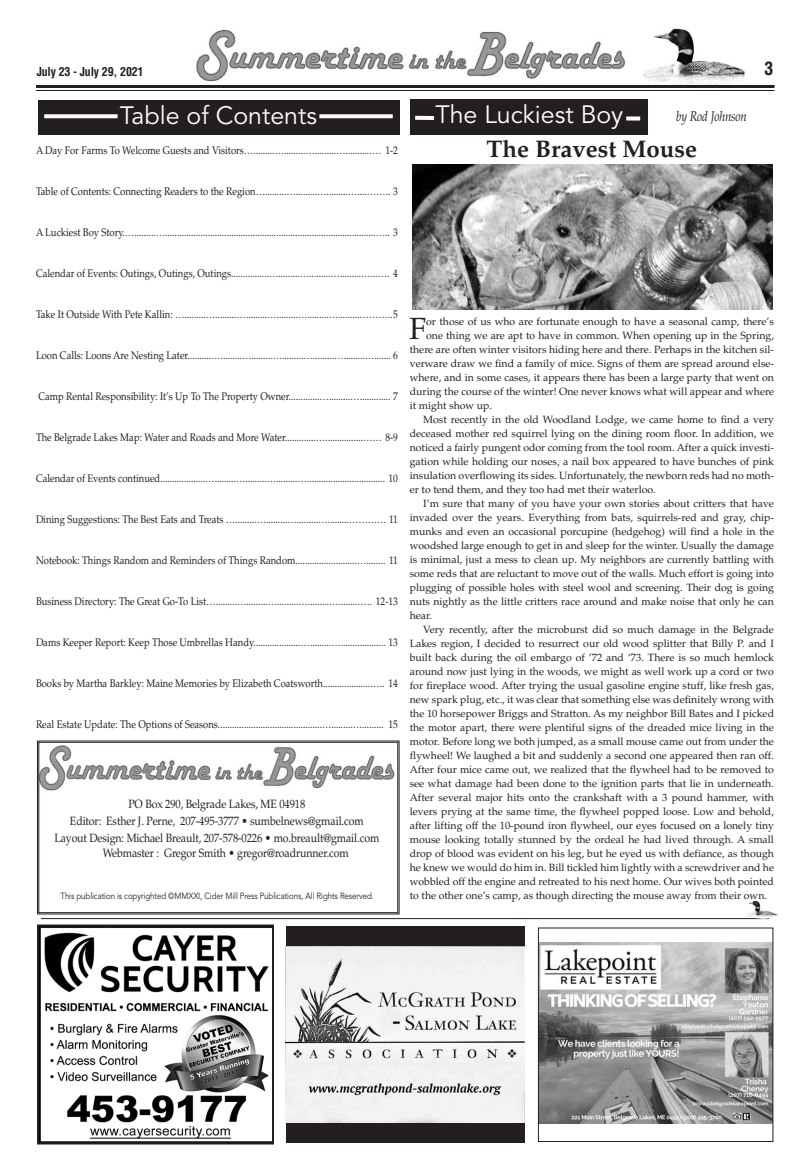
<style>
.page{position:relative;width:810px;height:1170px;background:#fff}
.page>*{position:absolute;margin:0;border:0;box-sizing:border-box;transform-origin:0 0}
.t1{font:30.6px "Palatino";color:#231f20}
.t2{font:25px "Avenir";color:#fff}
.t3{font:700 24px "Palatino";color:#231f20}
.t4{font:700 condensed 18px "Helvetica";color:#231f20}
.t5{font:italic 14px "Palatino";letter-spacing:-.01em;color:#231f20;scale:.82 1}
.t6{font:12px/17px "Palatino";letter-spacing:-.01em;color:#231f20;text-align:center;scale:.88 1}
.t7{font:700 condensed 12px "Helvetica";letter-spacing:-.015em;color:#231f20}
.t8{font:11px "Palatino";color:#231f20;scale:.86 1}
.t9{font:10.5px "Palatino";color:#231f20}
.t10{font:9px "Avenir";letter-spacing:-.01em;color:#231f20;scale:.88 1}
</style>
<div class="page">
<img style="left:684px;top:29px;width:60px;height:56px">
<hr style="left:36px;top:85px;width:739px;height:3px;background:#231f20">
<hr style="left:36px;top:90px;width:739px;height:1px;background:#231f20">
<img style="left:41px;top:745px;width:354px;height:46px">
<hr style="left:41px;top:918px;width:728px;height:1px;background:#231f20">
<div style="left:38px;top:100px;width:361px;height:34px;background:#231f20"></div>
<svg style="left:44px;top:114px;width:74px;height:4px"></svg>
<svg style="left:319px;top:114px;width:74px;height:4px"></svg>
<img style="left:757px;top:901px;width:21px;height:18px">
<div style="left:39px;top:742px;width:359px;height:171px;border:1px solid #231f20"></div>
<img style="left:40px;top:927px;width:231px;height:214px">
<div style="left:37px;top:924px;width:237px;height:220px;border:2px solid #231f20"></div>
<img style="left:196px;top:30px;width:429px;height:52px">
<img style="left:540px;top:943px;width:231px;height:180px">
<div style="left:538px;top:928px;width:235px;height:214px;border:1px solid #231f20"></div>
<div style="left:286px;top:926px;width:238px;height:217px;background:#231f20"></div>
<img style="left:286px;top:947px;width:238px;height:175px">
<div style="left:410px;top:99px;width:238px;height:36px;background:#231f20"></div>
<svg style="left:415px;top:116px;width:19px;height:4px"></svg>
<div style="left:626px;top:116px;width:14px;height:5px;background:#fff"></div>
<img style="left:412px;top:164px;width:360px;height:146px">
<p class="t7" style="left:37px;top:67px;width:108px">July 23 - July 29, 2021</p>
<h3 class="t4" style="left:764px;top:61px;width:10px">3</h3>
<h2 class="t2" style="left:120px;top:105px;width:199px">Table of Contents</h2>
<p class="t8" style="left:36px;top:146px;width:422px">A Day For Farms To Welcome Guests and Visitors….........….........….........…..........…. 1-2</p>
<p class="t8" style="left:36px;top:187px;width:422px">Table of Contents: Connecting Readers to the Region….........….........….........…....…….. 3</p>
<p class="t8" style="left:36px;top:228px;width:422px">A Luckiest Boy Story.….........….........................................................................................….. 3</p>
<p class="t8" style="left:36px;top:269px;width:422px">Calendar of Events: Outings, Outings, Outings................….........….........….........…...…. 4</p>
<p class="t8" style="left:36px;top:310px;width:422px">Take It Outside With Pete Kallin: ….........….........….........….........….........….........………..5</p>
<p class="t8" style="left:36px;top:351px;width:422px">Loon Calls: Loons Are Nesting Later..........….........….........….........….........….........…....... 6</p>
<p class="t8" style="left:38px;top:392px;width:420px">Camp Rental Responsibility: It’s Up To The Property Owner.............….........…............. 7</p>
<p class="t8" style="left:36px;top:433px;width:422px">The Belgrade Lakes Map: Water and Roads and More Water.............…................…… 8-9</p>
<p class="t8" style="left:36px;top:474px;width:422px">Calendar of Events continued...................….........….........….........…................................. 10</p>
<p class="t8" style="left:36px;top:515px;width:422px">Dining Suggestions: The Best Eats and Treats ….........….........….........….........………… 11</p>
<p class="t8" style="left:36px;top:556px;width:422px">Notebook: Things Random and Reminders of Things Random..........................…........ 11</p>
<p class="t8" style="left:36px;top:597px;width:422px">Business Directory: The Great Go-To List….........….........….........….........…........….. 12-13</p>
<p class="t8" style="left:36px;top:638px;width:422px">Dams Keeper Report: Keep Those Umbrellas Handy....................….........…................... 13</p>
<p class="t8" style="left:36px;top:679px;width:422px">Books by Martha Barkley: Maine Memories by Elizabeth Coatsworth....................….. 14</p>
<p class="t8" style="left:36px;top:720px;width:422px">Real Estate Update: The Options of Seasons............................................….........…......... 15</p>
<p class="t6" style="left:54px;top:796px;width:371px">PO Box 290, Belgrade Lakes, ME 04918<br>Editor: Esther J. Perne, 207-495-3777 • sumbelnews@gmail.com<br>Layout Design: Michael Breault, 207-578-0226 • mo.breault@gmail.com</p>
<p class="t6" style="left:103px;top:845px;width:281px">Webmaster : Gregor Smith • gregor@roadrunner.com</p>
<p class="t10" style="left:61px;top:892px;width:358px">This publication is copyrighted ©MMXXI, Cider Mill Press Publications, All Rights Reserved.</p>
<h2 class="t2" style="left:435px;top:104px;width:189px">The Luckiest Boy</h2>
<h3 class="t5" style="left:676px;top:111px;width:88px">by Rod Johnson</h3>
<h3 class="t3" style="left:486px;top:140px;width:212px">The Bravest Mouse</h3>
<h1 class="t1" style="left:409px;top:317px;width:19px">F</h1>
<p class="t9" style="left:426px;top:317px;width:349px">or those of us who are fortunate enough to have a seasonal camp, there’s</p>
<p class="t9" style="left:426px;top:331px;width:349px">one thing we are apt to have in common. When opening up in the Spring,</p>
<p class="t9" style="left:410px;top:345px;width:366px">there are often winter visitors hiding here and there. Perhaps in the kitchen sil-</p>
<p class="t9" style="left:410px;top:359px;width:366px">verware draw we find a family of mice. Signs of them are spread around else-</p>
<p class="t9" style="left:410px;top:373px;width:366px">where, and in some cases, it appears there has been a large party that went on</p>
<p class="t9" style="left:410px;top:387px;width:366px">during the course of the winter! One never knows what will appear and where</p>
<p class="t9" style="left:410px;top:401px;width:84px">it might show up.</p>
<p class="t9" style="left:423px;top:415px;width:352px">Most recently in the old Woodland Lodge, we came home to find a very</p>
<p class="t9" style="left:410px;top:429px;width:366px">deceased mother red squirrel lying on the dining room floor. In addition, we</p>
<p class="t9" style="left:410px;top:443px;width:366px">noticed a fairly pungent odor coming from the tool room. After a quick investi-</p>
<p class="t9" style="left:410px;top:457px;width:366px">gation while holding our noses, a nail box appeared to have bunches of pink</p>
<p class="t9" style="left:410px;top:471px;width:366px">insulation overflowing its sides. Unfortunately, the newborn reds had no moth-</p>
<p class="t9" style="left:410px;top:485px;width:248px">er to tend them, and they too had met their waterloo.</p>
<p class="t9" style="left:423px;top:499px;width:352px">I’m sure that many of you have your own stories about critters that have</p>
<p class="t9" style="left:410px;top:513px;width:366px">invaded over the years. Everything from bats, squirrels-red and gray, chip-</p>
<p class="t9" style="left:410px;top:527px;width:366px">munks and even an occasional porcupine (hedgehog) will find a hole in the</p>
<p class="t9" style="left:410px;top:541px;width:366px">woodshed large enough to get in and sleep for the winter. Usually the damage</p>
<p class="t9" style="left:410px;top:555px;width:366px">is minimal, just a mess to clean up. My neighbors are currently battling with</p>
<p class="t9" style="left:410px;top:569px;width:366px">some reds that are reluctant to move out of the walls. Much effort is going into</p>
<p class="t9" style="left:410px;top:583px;width:366px">plugging of possible holes with steel wool and screening. Their dog is going</p>
<p class="t9" style="left:410px;top:597px;width:366px">nuts nightly as the little critters race around and make noise that only he can</p>
<p class="t9" style="left:410px;top:611px;width:24px">hear.</p>
<p class="t9" style="left:423px;top:625px;width:352px">Very recently, after the microburst did so much damage in the Belgrade</p>
<p class="t9" style="left:410px;top:639px;width:366px">Lakes region, I decided to resurrect our old wood splitter that Billy P. and I</p>
<p class="t9" style="left:410px;top:653px;width:366px">built back during the oil embargo of ’72 and ‘73. There is so much hemlock</p>
<p class="t9" style="left:410px;top:667px;width:366px">around now just lying in the woods, we might as well work up a cord or two</p>
<p class="t9" style="left:410px;top:681px;width:366px">for fireplace wood. After trying the usual gasoline engine stuff, like fresh gas,</p>
<p class="t9" style="left:410px;top:695px;width:366px">new spark plug, etc., it was clear that something else was definitely wrong with</p>
<p class="t9" style="left:410px;top:709px;width:366px">the 10 horsepower Briggs and Stratton. As my neighbor Bill Bates and I picked</p>
<p class="t9" style="left:410px;top:723px;width:366px">the motor apart, there were plentiful signs of the dreaded mice living in the</p>
<p class="t9" style="left:410px;top:737px;width:366px">motor. Before long we both jumped, as a small mouse came out from under the</p>
<p class="t9" style="left:410px;top:751px;width:366px">flywheel! We laughed a bit and suddenly a second one appeared then ran off.</p>
<p class="t9" style="left:410px;top:765px;width:366px">After four mice came out, we realized that the flywheel had to be removed to</p>
<p class="t9" style="left:410px;top:779px;width:366px">see what damage had been done to the ignition parts that lie in underneath.</p>
<p class="t9" style="left:410px;top:793px;width:366px">After several major hits onto the crankshaft with a 3 pound hammer, with</p>
<p class="t9" style="left:410px;top:807px;width:366px">levers prying at the same time, the flywheel popped loose. Low and behold,</p>
<p class="t9" style="left:410px;top:821px;width:366px">after lifting off the 10-pound iron flywheel, our eyes focused on a lonely tiny</p>
<p class="t9" style="left:410px;top:835px;width:366px">mouse looking totally stunned by the ordeal he had lived through. A small</p>
<p class="t9" style="left:410px;top:849px;width:366px">drop of blood was evident on his leg, but he eyed us with defiance, as though</p>
<p class="t9" style="left:410px;top:863px;width:366px">he knew we would do him in. Bill tickled him lightly with a screwdriver and he</p>
<p class="t9" style="left:410px;top:877px;width:366px">wobbled off the engine and retreated to his next home. Our wives both pointed</p>
<p class="t9" style="left:410px;top:891px;width:359px">to the other one’s camp, as though directing the mouse away from their own.</p>
</div>
